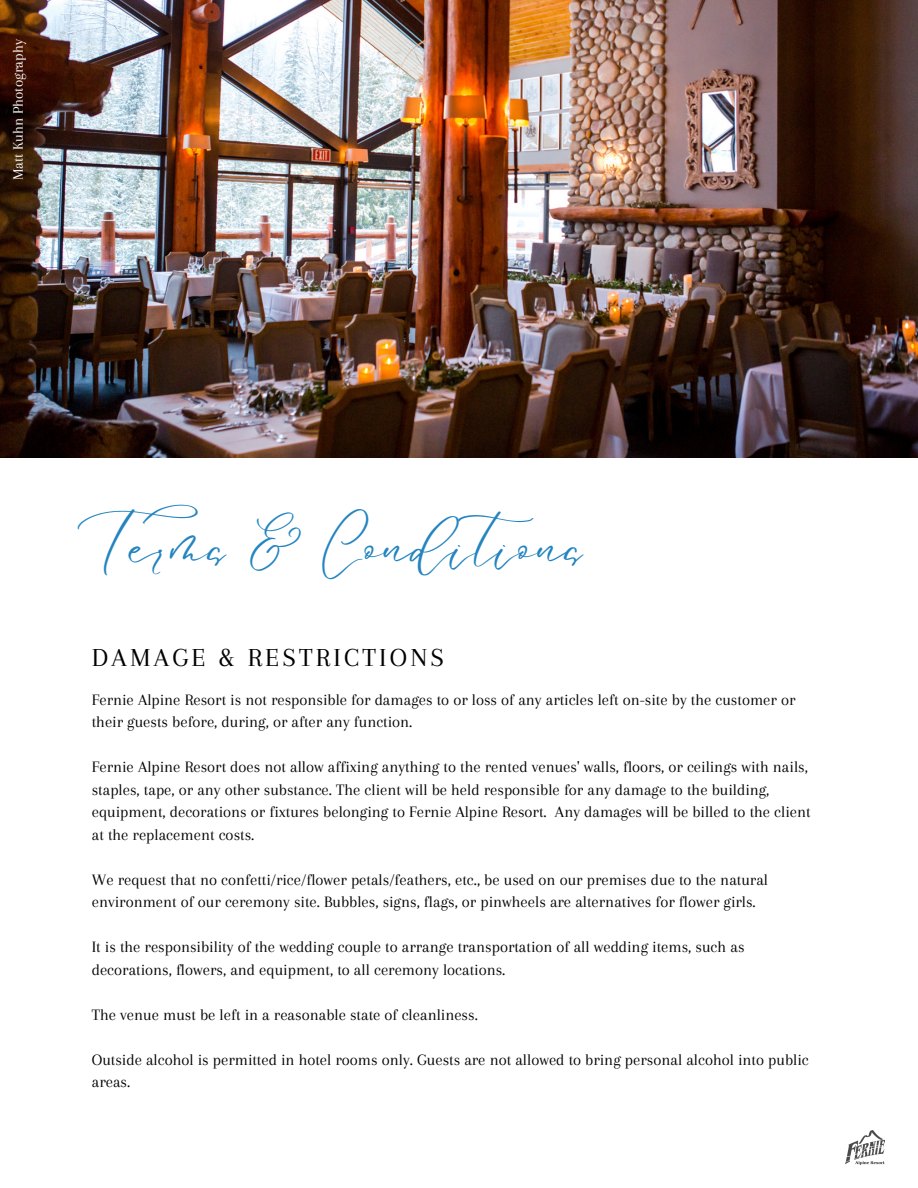
<style>
.page{position:relative;width:918px;height:1188px;background:#fff}
.page>*{position:absolute;margin:0;border:0;box-sizing:border-box;transform-origin:0 0}
.t1{font:45px "Le Jour Script";color:#2384c0}
.t2{font:27px "Arapey";letter-spacing:.12em;color:#000}
.t3{font:16.5px/22.5px "Arapey";color:#000}
.t4{font:15px "Arapey";color:#fff}
</style>
<div class="page">
<img style="left:0;top:0;width:918px;height:458px">
<svg style="left:845px;top:1130px;width:40px;height:35px"></svg>
<p class="t4" style="left:10px;top:180px;width:142px;rotate:-90deg">Matt Kuhn Photography</p>
<p class="t1" style="left:76px;top:518px;width:509px">Terms &amp; Conditions</p>
<p class="t2" style="left:92px;top:642px;width:354px">DAMAGE &amp; RESTRICTIONS</p>
<p class="t3" style="left:92px;top:688px;width:705px">Fernie Alpine Resort is not responsible for damages to or loss of any articles left on-site by the customer or their guests before, during, or after any function.</p>
<p class="t3" style="left:92px;top:756px;width:720px">Fernie Alpine Resort does not allow affixing anything to the rented venues' walls, floors, or ceilings with nails, staples, tape, or any other substance. The client will be held responsible for any damage to the building, equipment, decorations or fixtures belonging to Fernie Alpine Resort. Any damages will be billed to the client at the replacement costs.</p>
<p class="t3" style="left:92px;top:868px;width:678px">We request that no confetti/rice/flower petals/feathers, etc., be used on our premises due to the natural environment of our ceremony site. Bubbles, signs, flags, or pinwheels are alternatives for flower girls.</p>
<p class="t3" style="left:92px;top:936px;width:654px">It is the responsibility of the wedding couple to arrange transportation of all wedding items, such as decorations, flowers, and equipment, to all ceremony locations.</p>
<p class="t3" style="left:92px;top:1003px;width:388px">The venue must be left in a reasonable state of cleanliness.</p>
<p class="t3" style="left:92px;top:1048px;width:718px">Outside alcohol is permitted in hotel rooms only. Guests are not allowed to bring personal alcohol into public areas.</p>
</div>
